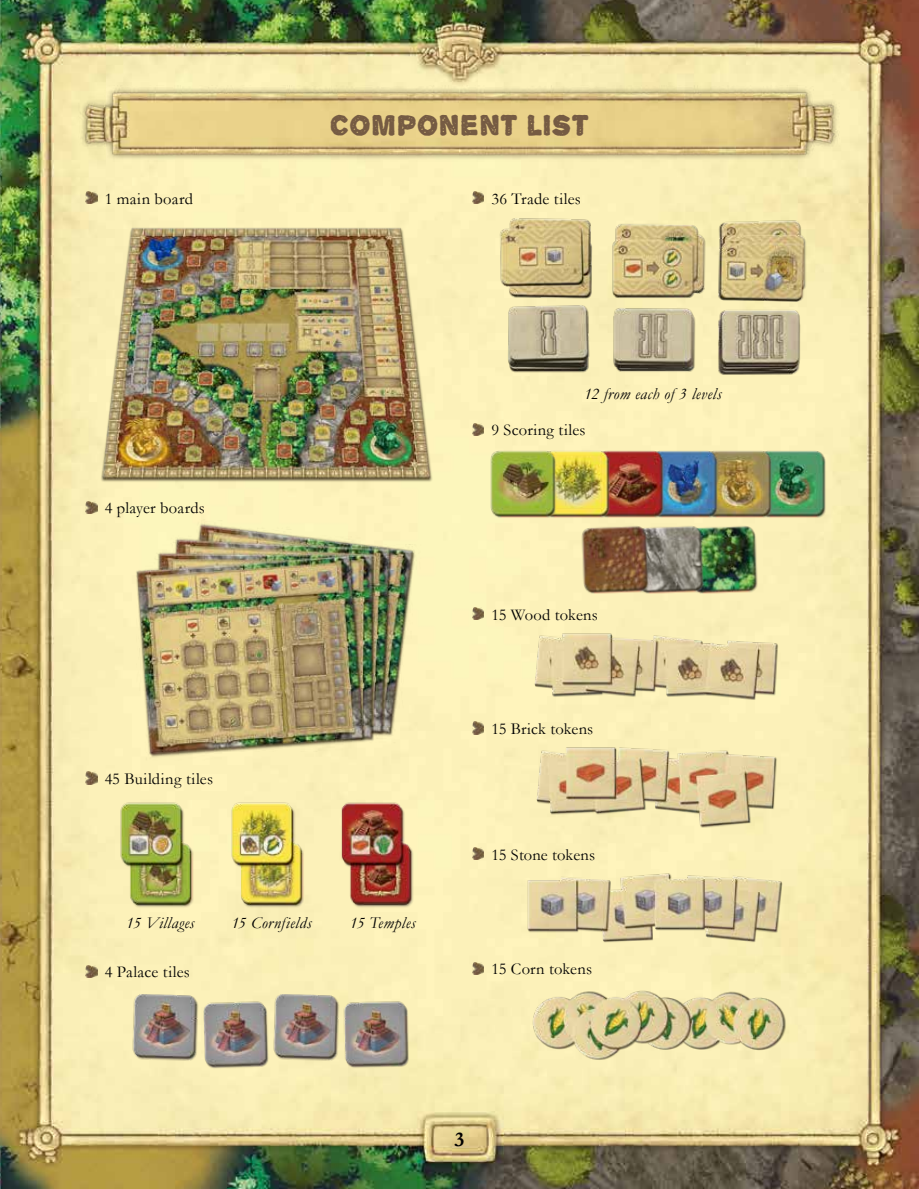
<style>
.page{position:relative;width:919px;height:1189px;background:#fff}
.page>*{position:absolute;margin:0;border:0;box-sizing:border-box;transform-origin:0 0}
.t1{font:31.5px "Alpha Echo";letter-spacing:.01em;color:#755b43}
.t2{font:700 21px "Garamond";color:#000}
.t3{font:16.5px "Garamond";letter-spacing:.01em;color:#000}
.t4{font:italic 16.5px "Garamond";letter-spacing:.025em;color:#000}
.t5{font:16.5px "Garamond";letter-spacing:.03em;color:#000}
</style>
<div class="page">
<img style="left:0;top:0;width:918px;height:1188px">
<svg style="left:85px;top:191px;width:12px;height:13px"></svg>
<img style="left:91px;top:213px;width:350px;height:273px">
<svg style="left:85px;top:501px;width:12px;height:12px"></svg>
<img style="left:110px;top:519px;width:318px;height:244px">
<svg style="left:85px;top:771px;width:12px;height:13px"></svg>
<img style="left:113px;top:793px;width:306px;height:145px">
<svg style="left:85px;top:964px;width:12px;height:13px"></svg>
<img style="left:86px;top:983px;width:360px;height:94px">
<svg style="left:472px;top:191px;width:11px;height:13px"></svg>
<img style="left:492px;top:213px;width:322px;height:192px">
<svg style="left:472px;top:423px;width:11px;height:12px"></svg>
<svg style="left:472px;top:607px;width:11px;height:12px"></svg>
<img style="left:521px;top:625px;width:262px;height:89px">
<svg style="left:472px;top:721px;width:11px;height:13px"></svg>
<img style="left:523px;top:740px;width:262px;height:93px">
<svg style="left:472px;top:847px;width:11px;height:12px"></svg>
<img style="left:523px;top:866px;width:262px;height:85px">
<svg style="left:472px;top:961px;width:11px;height:13px"></svg>
<img style="left:516px;top:982px;width:273px;height:82px">
<img style="left:79px;top:85px;width:761px;height:76px">
<img style="left:773px;top:447px;width:54px;height:71px">
<img style="left:720px;top:447px;width:53px;height:71px">
<img style="left:666px;top:447px;width:54px;height:71px">
<img style="left:612px;top:447px;width:54px;height:71px">
<img style="left:558px;top:447px;width:54px;height:71px">
<img style="left:486px;top:447px;width:72px;height:71px">
<img style="left:707px;top:522px;width:54px;height:73px">
<img style="left:652px;top:522px;width:55px;height:73px">
<img style="left:577px;top:522px;width:75px;height:73px">
<p class="t3" style="left:105px;top:187px;width:90px">1 main board</p>
<p class="t3" style="left:105px;top:497px;width:102px">4 player boards</p>
<p class="t5" style="left:105px;top:767px;width:110px">45 Building tiles</p>
<h1 class="t1" style="left:329px;top:107px;width:261px">COMPONENT LIST</h1>
<p class="t3" style="left:491px;top:187px;width:91px">36 Trade tiles</p>
<p class="t4" style="left:584px;top:383px;width:139px">12 from each of 3 levels</p>
<p class="t3" style="left:491px;top:419px;width:96px">9 Scoring tiles</p>
<p class="t3" style="left:491px;top:603px;width:108px">15 Wood tokens</p>
<p class="t3" style="left:491px;top:717px;width:103px">15 Brick tokens</p>
<p class="t3" style="left:491px;top:843px;width:105px">15 Stone tokens</p>
<p class="t4" style="left:126px;top:911px;width:70px">15 Villages</p>
<p class="t4" style="left:231px;top:911px;width:81px">15 Cornfields</p>
<p class="t4" style="left:350px;top:911px;width:67px">15 Temples</p>
<p class="t3" style="left:105px;top:960px;width:87px">4 Palace tiles</p>
<p class="t3" style="left:491px;top:957px;width:102px">15 Corn tokens</p>
<p class="t2" style="left:454px;top:1124px;width:11px">3</p>
</div>
